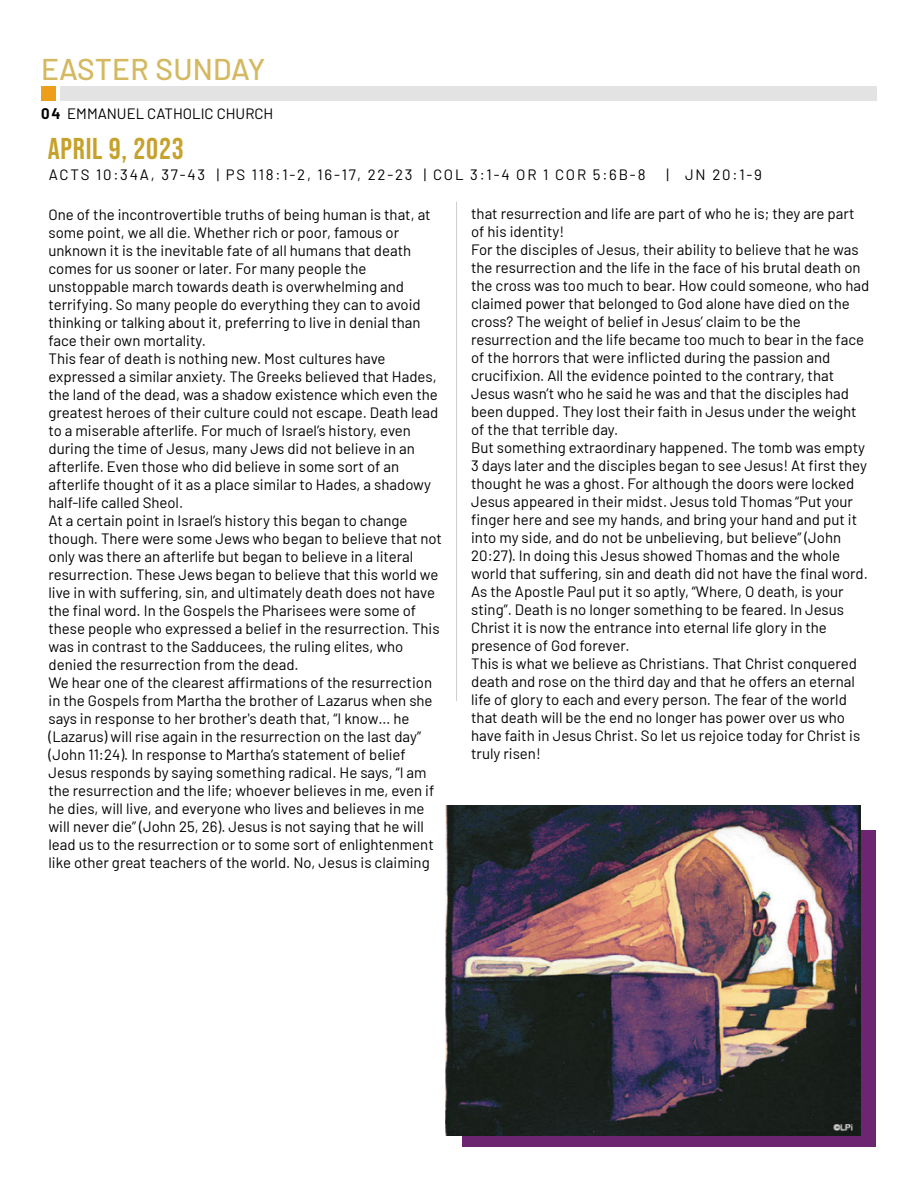
<style>
.page{position:relative;width:918px;height:1188px;background:#fff}
.page>*{position:absolute;margin:0;border:0;box-sizing:border-box;transform-origin:0 0}
.Page_Header_Even{font:500 30px "Barlow";letter-spacing:.005em;color:#d4b962}
.Header_1{font:30px "Bebas Neue";letter-spacing:.025em;color:#c6a22c}
.Main_Body_Text{font:15px/18px "Fnstps Barlow";color:#000}
.Main_Body_Text-2{font:15px/18px "Tjnqrg Barlow";color:#000}
.Page_Subhead_Even{font:15px "Tjnqrg Barlow";letter-spacing:.12em;color:#000}
.Page_Number_Even{font:15px "Fnstps Barlow";color:#000}
.s1{font-family:"Barlow";font-weight:700}
.s2{font-family:"Tjnqrg Barlow"}
.s3{font-family:"Fnstps Barlow"}
</style>
<div class="page">
<div style="left:462px;top:830px;width:413px;height:316px;background:#6c2570"></div>
<div style="left:60px;top:86px;width:817px;height:14px;background:#e3e3e3"></div>
<div style="left:41px;top:86px;width:14px;height:14px;background:#ed9f1c"></div>
<hr style="left:456px;top:202px;width:1px;height:499px;background:#cecece">
<img style="left:445px;top:806px;width:416px;height:329px">
<p class="Page_Header_Even" style="left:41px;top:48px;width:226px">EASTER SUNDAY</p>
<p class="Page_Number_Even" style="left:41px;top:103px;width:234px"><span class="s1">04</span> EMMANUEL CATHOLIC CHURCH</p>
<p class="Header_1" style="left:48px;top:132px;width:138px">APRIL 9, 2023</p>
<p class="Page_Subhead_Even" style="left:49px;top:164px;width:598px">ACTS 10:34A, 37-43 | PS 118:1-2, 16-17, 22-23 | COL 3:1-4 OR 1 COR 5:6B-8</p>
<p class="Page_Subhead_Even" style="left:666px;top:164px;width:97px">| JN 20:1-9</p>
<p class="Main_Body_Text" style="left:49px;top:204px;width:384px">One of the incontrovertible truths of being human is that, at <span class="s2">some point, we all die. Whether rich or poor, famous or unknown it is the inevitable fate of all humans that death comes for us sooner or later. For many people the </span>unstoppable march towards death is overwhelming and terrifying. So many people do everything they can to avoid thinking or talking about it, preferring to live in denial than <span class="s2">face their own mortality.</span></p>
<p class="Main_Body_Text" style="left:49px;top:348px;width:391px">This fear of death is nothing new. Most cultures have expressed a similar anxiety. The Greeks believed that Hades, <span class="s2">the land of the dead, was a shadow existence which even the </span>greatest heroes of their culture could not escape. Death lead <span class="s2">to a miserable afterlife. For much of Israel’s history, even </span>during the time of Jesus, many Jews did not believe in an <span class="s2">afterlife. Even those who did believe in some sort of an </span>afterlife thought of it as a place similar to Hades, a shadowy <span class="s2">half-life called Sheol.</span></p>
<p class="Main_Body_Text" style="left:49px;top:510px;width:395px">At a certain point in Israel’s history this began to change though. There were some Jews who began to believe that not only was there an afterlife but began to believe in a literal resurrection. These Jews began to believe that this world we live in with suffering, sin, and ultimately death does not have the final word. In the Gospels the Pharisees were some of <span class="s2">these people who expressed a belief in the resurrection. This </span>was in contrast to the Sadducees, the ruling elites, who <span class="s2">denied the resurrection from the dead.</span></p>
<p class="Main_Body_Text" style="left:49px;top:672px;width:387px">We hear one of the clearest affirmations of the resurrection <span class="s2">in the Gospels from Martha the brother of Lazarus when she </span>says in response to her brother's death that, “I know… he (Lazarus) will rise again in the resurrection on the last day” (John 11:24). In response to Martha’s statement of belief Jesus responds by saying something radical. He says, “I am <span class="s2">the resurrection and the life; whoever believes in me, even if he dies, will live, and everyone who lives and believes in me </span>will never die” (John 25, 26). Jesus is not saying that he will lead us to the resurrection or to some sort of enlightenment like other great teachers of the world. No, Jesus is claiming</p>
<p class="Main_Body_Text-2" style="left:471px;top:204px;width:385px">that resurrection and life are part of who he is; they are part of his identity!</p>
<p class="Main_Body_Text" style="left:471px;top:240px;width:400px"><span class="s2">For the disciples of Jesus, their ability to believe that he was the resurrection and the life in the face of his brutal death on </span>the cross was too much to bear. How could someone, who had claimed power that belonged to God alone have died on the cross? The weight of belief in Jesus’ claim to be the <span class="s2">resurrection and the life became too much to bear in the face </span>of the horrors that were inflicted during the passion and crucifixion. All the evidence pointed to the contrary, that <span class="s2">Jesus wasn’t who he said he was and that the disciples had </span>been dupped. They lost their faith in Jesus under the weight <span class="s2">of the that terrible day.</span></p>
<p class="Main_Body_Text" style="left:471px;top:438px;width:398px">But something extraordinary happened. The tomb was empty 3 days later and the disciples began to see Jesus! At first they thought he was a ghost. For although the doors were locked Jesus appeared in their midst. Jesus told Thomas “Put your finger here and see my hands, and bring your hand and put it into my side, and do not be unbelieving, but believe” (John 20:27). In doing this Jesus showed Thomas and the whole world that suffering, sin and death did not have the final word.<br>As the Apostle Paul put it so aptly, “Where, O death, is your sting”. Death is no longer something to be feared. In Jesus Christ it is now the entrance into eternal life glory in the <span class="s2">presence of God forever.</span></p>
<p class="Main_Body_Text-2" style="left:471px;top:654px;width:391px">This is what we believe as Christians. That Christ conquered death and rose on the third day and that he offers an eternal <span class="s3">life of glory to each and every person. The fear of the world that death will be the end no longer has power over us who </span>have faith in Jesus Christ. So let us rejoice today for Christ is truly risen!</p>
</div>
